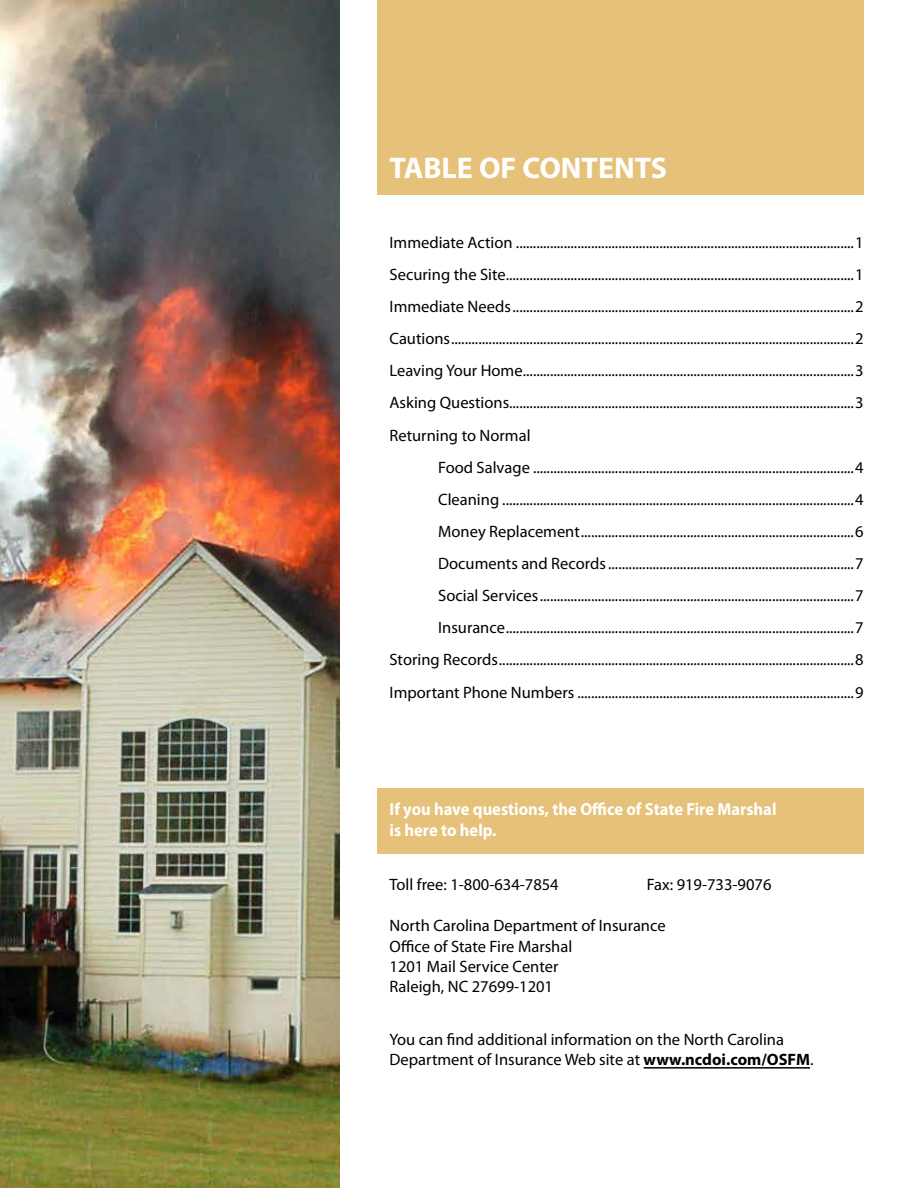
<style>
.page{position:relative;width:918px;height:1188px;background:#fff}
.page>*{position:absolute;margin:0;border:0;box-sizing:border-box;transform-origin:0 0}
.t1{font:700 30px "Myriad Pro";color:#fff}
.t2{font:700 17.55px/21px "Myriad Pro";color:#fff;scale:.94 1}
.t3{font:16.5px/32.1px "Myriad Pro";color:#000}
.s1{font-weight:700}
</style>
<div class="page">
<div style="left:378px;top:788px;width:486px;height:66px;background:#e6c179"></div>
<div style="left:378px;top:0;width:486px;height:194px;background:#e6c179"></div>
<hr style="left:644px;top:1067px;width:166px;height:2px;background:#000">
<img style="left:0;top:0;width:340px;height:1188px">
<h1 class="t1" style="left:390px;top:148px;width:279px">TABLE OF CONTENTS</h1>
<p class="t3" style="left:390px;top:226px;width:476px;text-align:justify">Immediate Action ...................................................................................................1<br>Securing the Site......................................................................................................1<br>Immediate Needs....................................................................................................2<br>Cautions......................................................................................................................2<br>Leaving Your Home.................................................................................................3<br>Asking Questions.....................................................................................................3<br>Returning to Normal</p>
<p class="t3" style="left:390px;top:451px;width:475px;text-align:right">Food Salvage ..............................................................................................4<br>Cleaning .......................................................................................................4<br>Money Replacement................................................................................6<br>Documents and Records........................................................................7<br>Social Services............................................................................................7<br>Insurance......................................................................................................7<br>Storing Records........................................................................................................8<br>Important Phone Numbers .................................................................................9</p>
<p class="t2" style="left:390px;top:798px;width:413px">If you have questions, the Office of State Fire Marshal is here to help.</p>
<p class="t3" style="left:390px;top:869px;width:171px">Toll free: 1-800-634-7854</p>
<p class="t3" style="left:647px;top:869px;width:126px">Fax: 919-733-9076</p>
<p class="t3" style="left:390px;top:916px;width:278px;line-height:20.2px">North Carolina Department of Insurance<br>Office of State Fire Marshal<br>1201 Mail Service Center<br>Raleigh, NC 27699-1201</p>
<p class="t3" style="left:390px;top:1029px;width:425px;line-height:20.2px">You can find additional information on the North Carolina<br>Department of Insurance Web site at <span class="s1">www.ncdoi.com/OSFM</span>.</p>
</div>
